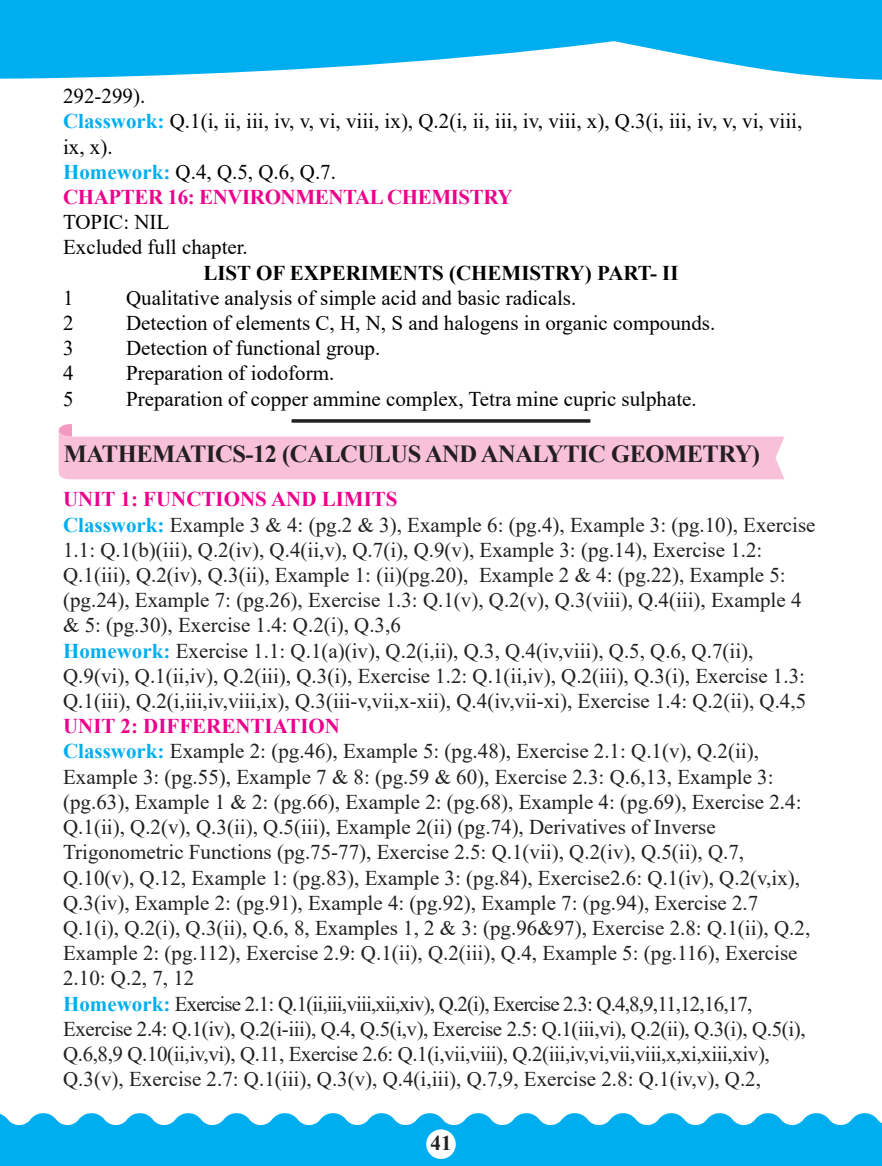
<style>
.page{position:relative;width:882px;height:1166px;background:#fff}
.page>*{position:absolute;margin:0;border:0;box-sizing:border-box;transform-origin:0 0}
.t1{font:700 24.5px "Times New Roman";letter-spacing:-.02em;color:#231f20}
.t2{font:21px/25.2px "Times New Roman";color:#231f20}
.t3{font:21px/25.2px "Times New Roman";color:#000}
.t4{font:700 21px "Times New Roman";color:#000}
.t5{font:700 21px "Times New Roman";color:#231f20}
.s1{font-weight:700;color:#00aeef}
.s2{font-weight:700;color:#ec008c}
</style>
<div class="page">
<svg style="left:0;top:0;width:882px;height:80px;fill:#00aeef"></svg>
<svg style="left:0;top:1113px;width:882px;height:25px"></svg>
<div style="left:0;top:1138px;width:882px;height:28px;background:#00aeef"></div>
<svg style="left:59px;top:424px;width:726px;height:55px"></svg>
<div style="left:426px;top:1129px;width:30px;height:29px;background:#fff;border-radius:50%"></div>
<svg style="left:292px;top:419px;width:298px;height:4px"></svg>
<p class="t3" style="left:63px;top:83px;width:741px">292-299).<br><span class="s1">Classwork:</span> Q.1(i, ii, iii, iv, v, vi, viii, ix), Q.2(i, ii, iii, iv, viii, x), Q.3(i, iii, iv, v, vi, viii, ix, x).<br><span class="s1">Homework:</span> Q.4, Q.5, Q.6, Q.7.<br><span class="s2">CHAPTER 16: ENVIRONMENTAL CHEMISTRY</span></p>
<p class="t3" style="left:63px;top:209px;width:186px">TOPIC: NIL<br>Excluded full chapter.</p>
<p class="t4" style="left:203px;top:257px;width:477px">LIST OF EXPERIMENTS (CHEMISTRY) PART- II</p>
<p class="t3" style="left:63px;top:284px;width:12px">1</p>
<p class="t3" style="left:126px;top:284px;width:452px">Qualitative analysis of simple acid and basic radicals.</p>
<p class="t3" style="left:63px;top:310px;width:12px">2</p>
<p class="t3" style="left:126px;top:310px;width:591px">Detection of elements C, H, N, S and halogens in organic compounds.</p>
<p class="t3" style="left:63px;top:335px;width:12px">3</p>
<p class="t3" style="left:126px;top:335px;width:256px">Detection of functional group.</p>
<p class="t3" style="left:63px;top:360px;width:12px">4</p>
<p class="t3" style="left:126px;top:360px;width:210px">Preparation of iodoform.</p>
<p class="t3" style="left:63px;top:385px;width:12px">5</p>
<p class="t3" style="left:126px;top:385px;width:572px">Preparation of copper ammine complex, Tetra mine cupric sulphate.</p>
<p class="t1" style="left:64px;top:436px;width:698px">MATHEMATICS-12 (CALCULUS AND ANALYTIC GEOMETRY)</p>
<p class="t2" style="left:63px;top:486px;width:754px"><span class="s2">UNIT 1: FUNCTIONS AND LIMITS<br></span><span class="s1">Classwork:</span> Example 3 &amp; 4: (pg.2 &amp; 3), Example 6: (pg.4), Example 3: (pg.10), Exercise 1.1: Q.1(b)(iii), Q.2(iv), Q.4(ii,v), Q.7(i), Q.9(v), Example 3: (pg.14), Exercise 1.2:<br>Q.1(iii), Q.2(iv), Q.3(ii), Example 1: (ii)(pg.20), Example 2 &amp; 4: (pg.22), Example 5: (pg.24), Example 7: (pg.26), Exercise 1.3: Q.1(v), Q.2(v), Q.3(viii), Q.4(iii), Example 4 &amp; 5: (pg.30), Exercise 1.4: Q.2(i), Q.3,6<br><span class="s1">Homework:</span> Exercise 1.1: Q.1(a)(iv), Q.2(i,ii), Q.3, Q.4(iv,viii), Q.5, Q.6, Q.7(ii), Q.9(vi), Q.1(ii,iv), Q.2(iii), Q.3(i), Exercise 1.2: Q.1(ii,iv), Q.2(iii), Q.3(i), Exercise 1.3:<br>Q.1(iii), Q.2(i,iii,iv,viii,ix), Q.3(iii-v,vii,x-xii), Q.4(iv,vii-xi), Exercise 1.4: Q.2(ii), Q.4,5</p>
<p class="t2" style="left:63px;top:713px;width:749px"><span class="s2">UNIT 2: DIFFERENTIATION<br></span><span class="s1">Classwork:</span> Example 2: (pg.46), Example 5: (pg.48), Exercise 2.1: Q.1(v), Q.2(ii), Example 3: (pg.55), Example 7 &amp; 8: (pg.59 &amp; 60), Exercise 2.3: Q.6,13, Example 3: (pg.63), Example 1 &amp; 2: (pg.66), Example 2: (pg.68), Example 4: (pg.69), Exercise 2.4:<br>Q.1(ii), Q.2(v), Q.3(ii), Q.5(iii), Example 2(ii) (pg.74), Derivatives of Inverse Trigonometric Functions (pg.75-77), Exercise 2.5: Q.1(vii), Q.2(iv), Q.5(ii), Q.7, Q.10(v), Q.12, Example 1: (pg.83), Example 3: (pg.84), Exercise2.6: Q.1(iv), Q.2(v,ix), Q.3(iv), Example 2: (pg.91), Example 4: (pg.92), Example 7: (pg.94), Exercise 2.7<br>Q.1(i), Q.2(i), Q.3(ii), Q.6, 8, Examples 1, 2 &amp; 3: (pg.96&amp;97), Exercise 2.8: Q.1(ii), Q.2, Example 2: (pg.112), Exercise 2.9: Q.1(ii), Q.2(iii), Q.4, Example 5: (pg.116), Exercise 2.10: Q.2, 7, 12<br><span class="s1">Homework:</span> Exercise 2.1: Q.1(ii,iii,viii,xii,xiv), Q.2(i), Exercise 2.3: Q.4,8,9,11,12,16,17, Exercise 2.4: Q.1(iv), Q.2(i-iii), Q.4, Q.5(i,v), Exercise 2.5: Q.1(iii,vi), Q.2(ii), Q.3(i), Q.5(i), Q.6,8,9 Q.10(ii,iv,vi), Q.11, Exercise 2.6: Q.1(i,vii,viii), Q.2(iii,iv,vi,vii,viii,x,xi,xiii,xiv), Q.3(v), Exercise 2.7: Q.1(iii), Q.3(v), Q.4(i,iii), Q.7,9, Exercise 2.8: Q.1(iv,v), Q.2,</p>
<p class="t5" style="left:430px;top:1128px;width:22px">41</p>
</div>
